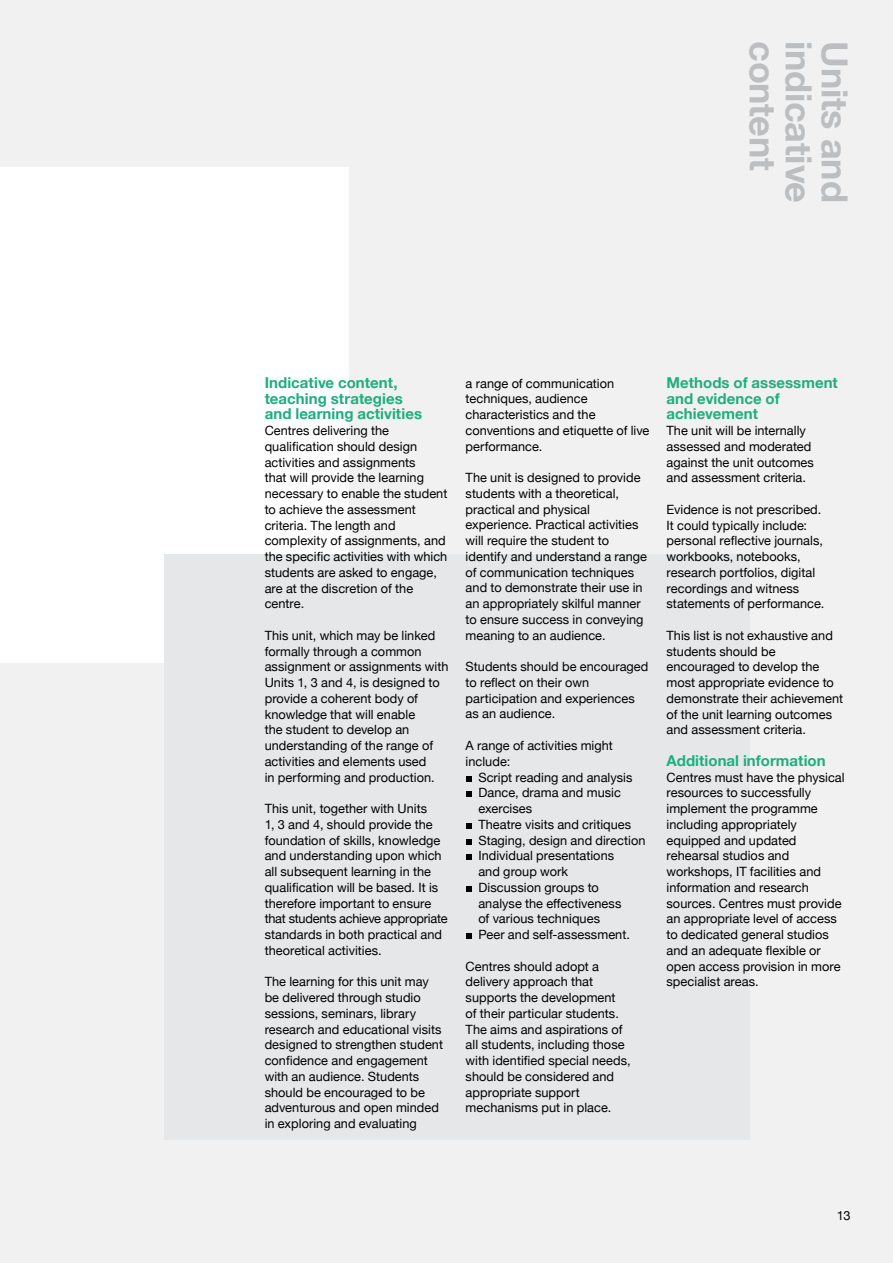
<style>
.page{position:relative;width:893px;height:1263px;background:#f1f1f2}
.page>*{position:absolute;margin:0;border:0;box-sizing:border-box;transform-origin:0 0}
.t1{font:700 36px "Helvetica Neue";letter-spacing:-.01em;color:#bcbec0}
.t2{font:700 15px/15.8px "Helvetica Neue";letter-spacing:.005em;color:#1fae7e}
.t3{font:12.75px/15.8px "Helvetica Neue";letter-spacing:.005em;color:#000}
</style>
<div class="page">
<div style="left:0;top:167px;width:349px;height:496px;background:#fff"></div>
<div style="left:164px;top:554px;width:586px;height:586px;background:#e6e7e8"></div>
<svg style="left:466px;top:776px;width:6px;height:5px"></svg>
<svg style="left:466px;top:791px;width:6px;height:6px"></svg>
<svg style="left:466px;top:823px;width:6px;height:6px"></svg>
<svg style="left:466px;top:839px;width:6px;height:5px"></svg>
<svg style="left:466px;top:854px;width:6px;height:6px"></svg>
<svg style="left:466px;top:886px;width:6px;height:6px"></svg>
<svg style="left:466px;top:933px;width:6px;height:6px"></svg>
<h1 class="t1" style="left:791px;top:41px;width:131px;rotate:90deg">content</h1>
<h1 class="t1" style="left:827px;top:41px;width:163px;rotate:90deg">indicative</h1>
<h1 class="t1" style="left:863px;top:41px;width:163px;rotate:90deg">Units and</h1>
<p class="t2" style="left:265px;top:375px;width:159px">Indicative content, teaching strategies and learning activities</p>
<p class="t3" style="left:265px;top:423px;width:184px">Centres delivering the qualification should design activities and assignments<br>that will provide the learning necessary to enable the student to achieve the assessment criteria. The length and complexity of assignments, and the specific activities with which students are asked to engage, are at the discretion of the centre.</p>
<p class="t3" style="left:265px;top:628px;width:185px">This unit, which may be linked formally through a common assignment or assignments with<br>Units 1, 3 and 4, is designed to provide a coherent body of knowledge that will enable<br>the student to develop an understanding of the range of activities and elements used<br>in performing and production.</p>
<p class="t3" style="left:265px;top:801px;width:184px">This unit, together with Units<br>1, 3 and 4, should provide the foundation of skills, knowledge and understanding upon which all subsequent learning in the qualification will be based. It is therefore important to ensure that students achieve appropriate standards in both practical and theoretical activities.</p>
<p class="t3" style="left:265px;top:974px;width:180px">The learning for this unit may be delivered through studio sessions, seminars, library research and educational visits designed to strengthen student confidence and engagement with an audience. Students should be encouraged to be adventurous and open minded in exploring and evaluating</p>
<p class="t3" style="left:466px;top:376px;width:185px">a range of communication techniques, audience characteristics and the conventions and etiquette of live performance.</p>
<p class="t3" style="left:466px;top:470px;width:183px">The unit is designed to provide students with a theoretical, practical and physical experience. Practical activities will require the student to identify and understand a range of communication techniques and to demonstrate their use in an appropriately skilful manner to ensure success in conveying meaning to an audience.</p>
<p class="t3" style="left:466px;top:659px;width:184px">Students should be encouraged to reflect on their own participation and experiences as an audience.</p>
<p class="t3" style="left:466px;top:738px;width:149px">A range of activities might include:</p>
<p class="t3" style="left:478px;top:770px;width:169px">Script reading and analysis<br>Dance, drama and music exercises<br>Theatre visits and critiques<br>Staging, design and direction<br>Individual presentations<br>and group work<br>Discussion groups to analyse the effectiveness<br>of various techniques<br>Peer and self-assessment.</p>
<p class="t3" style="left:466px;top:959px;width:167px">Centres should adopt a delivery approach that supports the development<br>of their particular students.<br>The aims and aspirations of all students, including those with identified special needs, should be considered and appropriate support mechanisms put in place.</p>
<p class="t2" style="left:666px;top:375px;width:173px">Methods of assessment and evidence of achievement</p>
<p class="t3" style="left:666px;top:423px;width:149px">The unit will be internally assessed and moderated against the unit outcomes and assessment criteria.</p>
<p class="t3" style="left:666px;top:502px;width:159px">Evidence is not prescribed.<br>It could typically include: personal reflective journals, workbooks, notebooks, research portfolios, digital recordings and witness statements of performance.</p>
<p class="t3" style="left:666px;top:628px;width:178px">This list is not exhaustive and students should be encouraged to develop the most appropriate evidence to demonstrate their achievement of the unit learning outcomes and assessment criteria.</p>
<p class="t2" style="left:666px;top:753px;width:161px">Additional information</p>
<p class="t3" style="left:666px;top:770px;width:180px">Centres must have the physical resources to successfully implement the programme including appropriately equipped and updated rehearsal studios and workshops, IT facilities and information and research sources. Centres must provide an appropriate level of access to dedicated general studios and an adequate flexible or open access provision in more specialist areas.</p>
<p class="t3" style="left:837px;top:1209px;width:15px">13</p>
</div>
